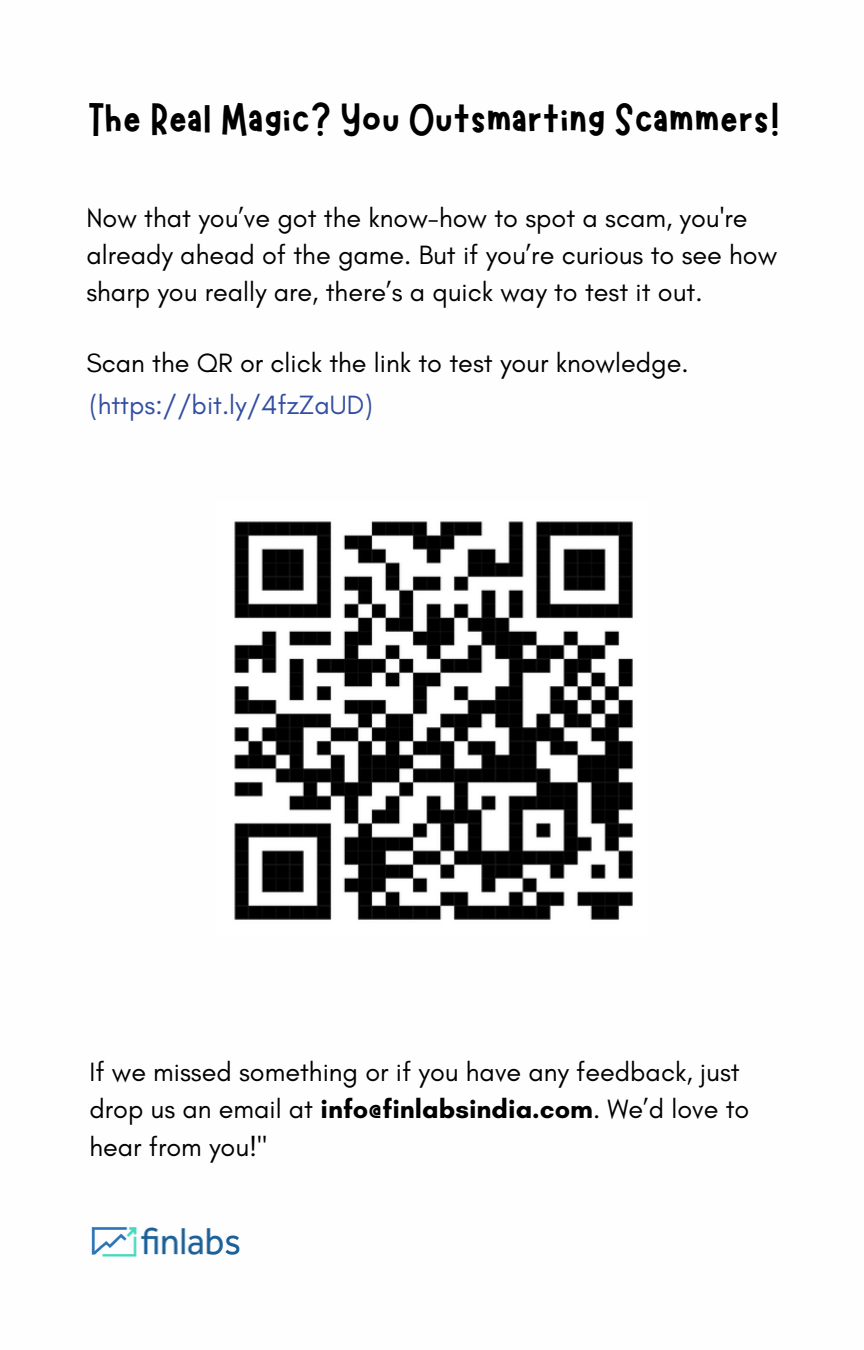
<style>
.page{position:relative;width:864px;height:1350px;background:#fff}
.page>*{position:absolute;margin:0;border:0;box-sizing:border-box;transform-origin:0 0}
.t1{font:47.25px "Marykate";color:#000}
.t2{font:27px/37.1px "Glacial Indifference";color:#000}
.t3{font:27px "Glacial Indifference";color:#324ea1}
.s1{font-weight:700}
</style>
<div class="page">
<img style="left:234px;top:521px;width:399px;height:399px">
<img style="left:91px;top:1227px;width:149px;height:30px">
<p class="t1" style="left:89px;top:88px;width:692px">The Real Magic? You Outsmarting Scammers!</p>
<h1 class="t2" style="left:86px;top:199px;width:692px">Now that you’ve got the know-how to spot a scam, you're already ahead of the game. But if you’re curious to see how sharp you really are, there’s a quick way to test it out.</h1>
<p class="t2" style="left:86px;top:344px;width:604px">Scan the QR or click the link to test your knowledge.</p>
<p class="t3" style="left:89px;top:388px;width:285px">(https://bit.ly/4fzZaUD)</p>
<p class="t2" style="left:89px;top:1053px;width:662px">If we missed something or if you have any feedback, just drop us an email at <span class="s1">info@finlabsindia.com</span>. We’d love to hear from you!"</p>
</div>
